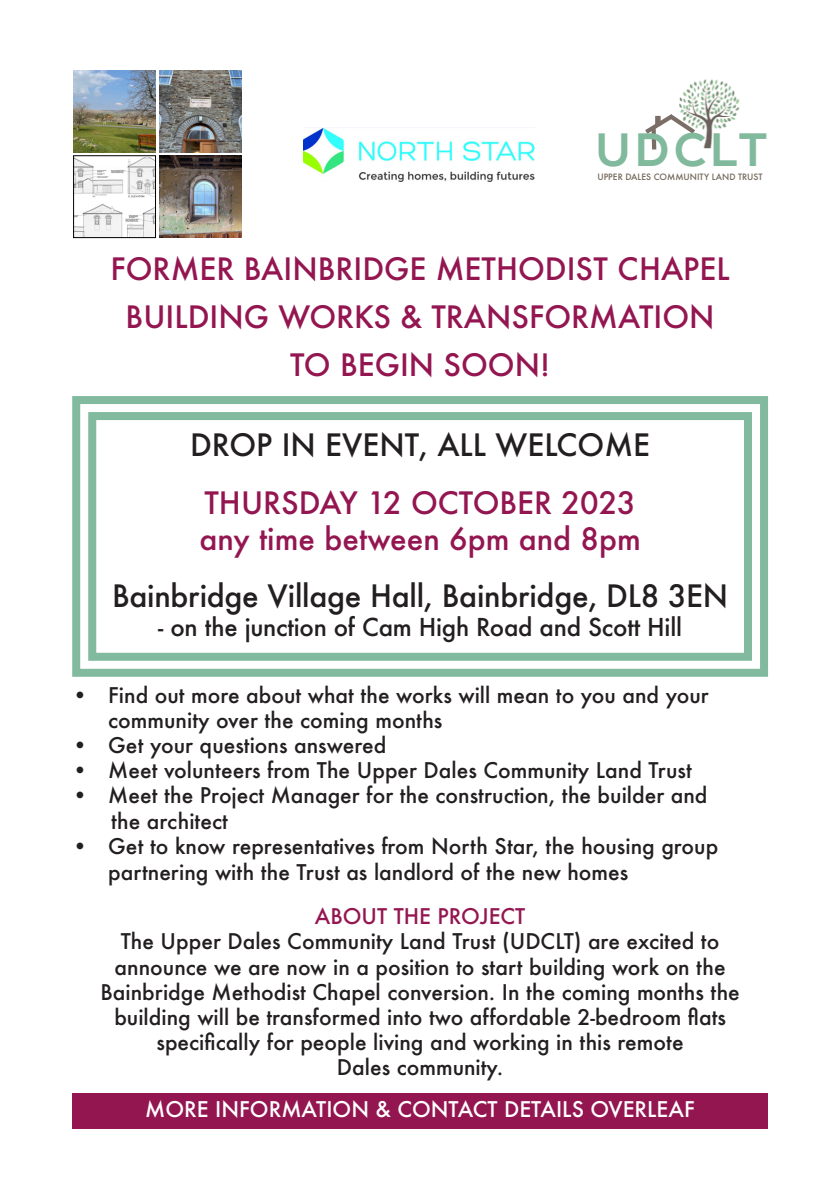
<style>
.page{position:relative;width:840px;height:1191px;background:#fff}
.page>*{position:absolute;margin:0;border:0;box-sizing:border-box;transform-origin:0 0}
.t1{font:700 46.6px "Nexa";letter-spacing:.11em;color:#81b99d}
.Paragraph_Style_2{font:500 30px "Futura";color:#941651}
.Paragraph_Style_2-2{font:500 30px "Futura";letter-spacing:-.01em;color:#231f20}
.Paragraph_Style_2-3{font:500 24px "Futura";letter-spacing:-.01em;color:#231f20}
.t2{font:500 21px/25.2px "Futura";color:#231f20}
.t3{font:500 21px "Futura";color:#fff}
.t4{font:500 21px "Futura";color:#941651}
.t5{font:500 8.4px "Futura";color:#716557}
</style>
<div class="page">
<svg style="left:72px;top:396px;width:696px;height:281px"></svg>
<div style="left:88px;top:412px;width:663px;height:249px;border:8px solid #81ba9e"></div>
<div style="left:72px;top:1093px;width:695px;height:35px;background:#941651"></div>
<img style="left:679px;top:79px;width:61px;height:69px">
<svg style="left:645px;top:114px;width:49px;height:35px"></svg>
<div style="left:654px;top:116px;width:6px;height:10px;border:2px solid #594a41"></div>
<img style="left:303px;top:128px;width:231px;height:53px">
<img style="left:159px;top:70px;width:82px;height:82px">
<img style="left:75px;top:158px;width:78px;height:78px">
<div style="left:73px;top:156px;width:82px;height:82px;border:1px solid #000"></div>
<img style="left:159px;top:156px;width:82px;height:82px">
<img style="left:74px;top:70px;width:82px;height:82px">
<p class="t1" style="left:596px;top:123px;width:173px">UDCLT</p>
<p class="t5" style="left:597px;top:171px;width:167px">UPPER DALES COMMUNITY LAND TRUST</p>
<p class="Paragraph_Style_2" style="left:110px;top:248px;width:620px">FORMER BAINBRIDGE METHODIST CHAPEL</p>
<p class="Paragraph_Style_2" style="left:125px;top:296px;width:590px">BUILDING WORKS &amp; TRANSFORMATION</p>
<p class="Paragraph_Style_2" style="left:290px;top:344px;width:261px">TO BEGIN SOON!</p>
<p class="Paragraph_Style_2-2" style="left:190px;top:424px;width:461px">DROP IN EVENT, ALL WELCOME</p>
<p class="Paragraph_Style_2" style="left:204px;top:482px;width:432px">THURSDAY 12 OCTOBER 2023</p>
<p class="Paragraph_Style_2" style="left:199px;top:518px;width:442px">any time between 6pm and 8pm</p>
<p class="Paragraph_Style_2-2" style="left:112px;top:575px;width:617px">Bainbridge Village Hall, Bainbridge, DL8 3EN</p>
<p class="Paragraph_Style_2-3" style="left:158px;top:611px;width:525px">- on the junction of Cam High Road and Scott Hill</p>
<p class="t2" style="left:108px;top:682px;width:601px;text-indent:-36px">• Find out more about what the works will mean to you and your community over the coming months</p>
<p class="t2" style="left:72px;top:732px;width:315px">• Get your questions answered</p>
<p class="t2" style="left:72px;top:757px;width:620px">• Meet volunteers from The Upper Dales Community Land Trust</p>
<p class="t2" style="left:72px;top:782px;width:636px">• Meet the Project Manager for the construction, the builder and</p>
<p class="t2" style="left:111px;top:808px;width:118px">the architect</p>
<p class="t2" style="left:108px;top:832px;width:611px;line-height:26px;text-indent:-36px">• Get to know representatives from North Star, the housing group partnering with the Trust as landlord of the new homes</p>
<p class="t4" style="left:314px;top:902px;width:212px">ABOUT THE PROJECT</p>
<p class="t2" style="left:100px;top:928px;width:640px;text-align:center">The Upper Dales Community Land Trust (UDCLT) are excited to announce we are now in a position to start building work on the Bainbridge Methodist Chapel conversion. In the coming months the building will be transformed into two affordable 2-bedroom flats specifically for people living and working in this remote</p>
<p class="t2" style="left:337px;top:1054px;width:168px">Dales community.</p>
<p class="t3" style="left:145px;top:1094px;width:550px">MORE INFORMATION &amp; CONTACT DETAILS OVERLEAF</p>
</div>
